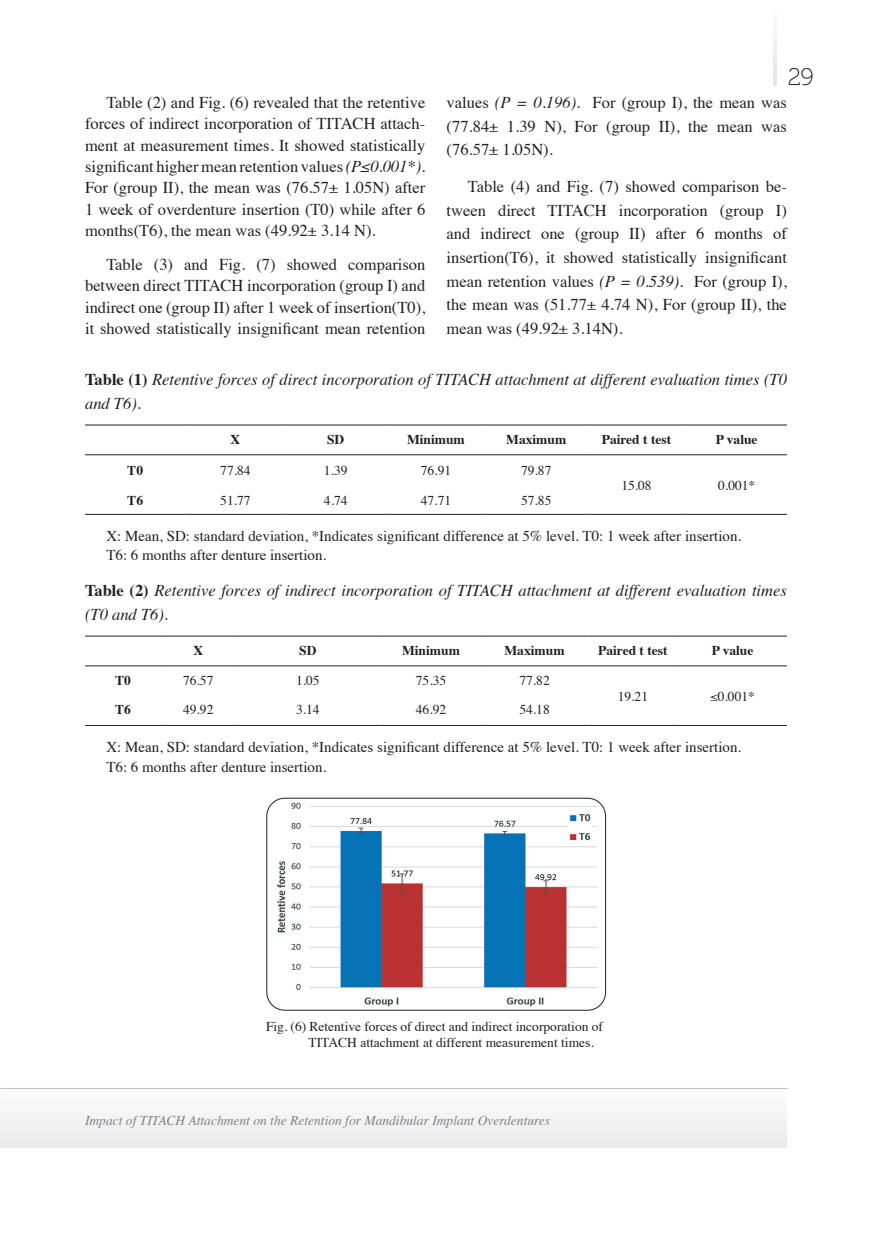
<style>
.page{position:relative;width:872px;height:1234px;background:#fff}
.page>*{position:absolute;margin:0;border:0;box-sizing:border-box;transform-origin:0 0}
.t1{font:24px "Museo 100";color:#231f20}
.t2{font:16.5px/21.3px "Times";color:#231f20;text-align:justify}
.t3{font:italic 16.5px/23.2px "Times";color:#231f20}
.t4{font:15px/19.5px "Times";color:#231f20}
.t5{font:13.5px/16.5px "Times";color:#231f20}
.t6{font:700 13.5px "Times";color:#231f20}
.t7{font:italic 13.5px "Times";color:#808285}
.s1{font-style:italic}
.s2{font-weight:700;font-style:normal}
</style>
<div class="page">
<svg style="left:773px;top:32px;width:3px;height:53px"></svg>
<hr style="left:0;top:1087px;width:787px;height:1px;background:#bcbdc0">
<div style="left:0;top:1094px;width:787px;height:52px;background:#f2f2f3"></div>
<hr style="left:85px;top:424px;width:100px;height:1px;background:#231f20">
<hr style="left:185px;top:424px;width:100px;height:1px;background:#231f20">
<hr style="left:285px;top:424px;width:101px;height:1px;background:#231f20">
<hr style="left:386px;top:424px;width:100px;height:1px;background:#231f20">
<hr style="left:486px;top:424px;width:100px;height:1px;background:#231f20">
<hr style="left:586px;top:424px;width:100px;height:1px;background:#231f20">
<hr style="left:686px;top:424px;width:101px;height:1px;background:#231f20">
<hr style="left:85px;top:454px;width:100px;height:1px;background:#231f20">
<hr style="left:185px;top:454px;width:100px;height:1px;background:#231f20">
<hr style="left:285px;top:454px;width:101px;height:1px;background:#231f20">
<hr style="left:386px;top:454px;width:100px;height:1px;background:#231f20">
<hr style="left:486px;top:454px;width:100px;height:1px;background:#231f20">
<hr style="left:586px;top:454px;width:100px;height:1px;background:#231f20">
<hr style="left:686px;top:454px;width:101px;height:1px;background:#231f20">
<hr style="left:586px;top:514px;width:100px;height:1px;background:#231f20">
<hr style="left:686px;top:514px;width:101px;height:1px;background:#231f20">
<hr style="left:85px;top:514px;width:100px;height:1px;background:#231f20">
<hr style="left:185px;top:514px;width:100px;height:1px;background:#231f20">
<hr style="left:285px;top:514px;width:101px;height:1px;background:#231f20">
<hr style="left:386px;top:514px;width:100px;height:1px;background:#231f20">
<hr style="left:486px;top:514px;width:100px;height:1px;background:#231f20">
<hr style="left:85px;top:635px;width:76px;height:1px;background:#231f20">
<hr style="left:161px;top:635px;width:74px;height:1px;background:#231f20">
<hr style="left:235px;top:635px;width:145px;height:1px;background:#231f20">
<hr style="left:380px;top:635px;width:101px;height:1px;background:#231f20">
<hr style="left:481px;top:635px;width:106px;height:1px;background:#231f20">
<hr style="left:587px;top:635px;width:91px;height:1px;background:#231f20">
<hr style="left:678px;top:635px;width:109px;height:1px;background:#231f20">
<hr style="left:85px;top:665px;width:76px;height:1px;background:#231f20">
<hr style="left:161px;top:665px;width:74px;height:1px;background:#231f20">
<hr style="left:235px;top:665px;width:145px;height:1px;background:#231f20">
<hr style="left:380px;top:665px;width:101px;height:1px;background:#231f20">
<hr style="left:481px;top:665px;width:106px;height:1px;background:#231f20">
<hr style="left:587px;top:665px;width:91px;height:1px;background:#231f20">
<hr style="left:678px;top:665px;width:109px;height:1px;background:#231f20">
<hr style="left:587px;top:725px;width:91px;height:1px;background:#231f20">
<hr style="left:678px;top:725px;width:109px;height:1px;background:#231f20">
<hr style="left:85px;top:725px;width:76px;height:1px;background:#231f20">
<hr style="left:161px;top:725px;width:74px;height:1px;background:#231f20">
<hr style="left:235px;top:725px;width:145px;height:1px;background:#231f20">
<hr style="left:380px;top:725px;width:101px;height:1px;background:#231f20">
<hr style="left:481px;top:725px;width:106px;height:1px;background:#231f20">
<img style="left:267px;top:799px;width:338px;height:210px">
<div style="left:266px;top:797px;width:340px;height:213px;border:1px solid #231f20;border-radius:18px"></div>
<h1 class="t1" style="left:787px;top:64px;width:28px">29</h1>
<p class="t2" style="left:85px;top:90px;width:342px;text-indent:21px">Table (2) and Fig. (6) revealed that the retentive forces of indirect incorporation of TITACH attach&shy;ment at measurement times. It showed statistically significant higher mean retention values <span class="s1">(P≤0.001*)</span>.<br>For (group II), the mean was (76.57± 1.05N) after 1 week of overdenture insertion (T0) while after 6 months(T6), the mean was (49.92± 3.14 N).</p>
<p class="t2" style="left:85px;top:252px;width:342px;text-indent:21px">Table (3) and Fig. (7) showed comparison between direct TITACH incorporation (group I) and indirect one (group II) after 1 week of insertion(T0), it showed statistically insignificant mean retention</p>
<p class="t3" style="left:85px;top:367px;width:703px"><span class="s2">Table (1)</span> Retentive forces of direct incorporation of TITACH attachment at different evaluation times (T0 and T6).</p>
<p class="t6" style="left:231px;top:426px;width:11px">X</p>
<p class="t6" style="left:327px;top:426px;width:19px">SD</p>
<p class="t6" style="left:407px;top:426px;width:59px">Minimum</p>
<p class="t6" style="left:506px;top:426px;width:61px">Maximum</p>
<p class="t6" style="left:602px;top:426px;width:71px">Paired t test</p>
<p class="t6" style="left:716px;top:426px;width:43px">P value</p>
<p class="t6" style="left:127px;top:457px;width:17px">T0</p>
<p class="t5" style="left:220px;top:460px;width:32px">77.84</p>
<p class="t5" style="left:324px;top:460px;width:25px">1.39</p>
<p class="t5" style="left:421px;top:460px;width:32px">76.91</p>
<p class="t5" style="left:521px;top:460px;width:32px">79.87</p>
<p class="t5" style="left:621px;top:475px;width:32px">15.08</p>
<p class="t5" style="left:718px;top:475px;width:39px">0.001*</p>
<p class="t6" style="left:127px;top:487px;width:17px">T6</p>
<p class="t5" style="left:220px;top:490px;width:32px">51.77</p>
<p class="t5" style="left:324px;top:490px;width:25px">4.74</p>
<p class="t5" style="left:421px;top:490px;width:32px">47.71</p>
<p class="t5" style="left:521px;top:490px;width:32px">57.85</p>
<p class="t4" style="left:106px;top:525px;width:636px">X: Mean, SD: standard deviation, *Indicates significant difference at 5% level. T0: 1 week after insertion.<br>T6: 6 months after denture insertion.</p>
<p class="t3" style="left:85px;top:578px;width:703px"><span class="s2">Table (2)</span> Retentive forces of indirect incorporation of TITACH attachment at different evaluation times (T0 and T6).</p>
<p class="t6" style="left:193px;top:637px;width:11px">X</p>
<p class="t6" style="left:299px;top:637px;width:19px">SD</p>
<p class="t6" style="left:402px;top:637px;width:59px">Minimum</p>
<p class="t6" style="left:504px;top:637px;width:61px">Maximum</p>
<p class="t6" style="left:598px;top:637px;width:71px">Paired t test</p>
<p class="t6" style="left:712px;top:637px;width:43px">P value</p>
<p class="t6" style="left:115px;top:667px;width:17px">T0</p>
<p class="t5" style="left:183px;top:670px;width:32px">76.57</p>
<p class="t5" style="left:296px;top:670px;width:25px">1.05</p>
<p class="t5" style="left:416px;top:670px;width:32px">75.35</p>
<p class="t5" style="left:519px;top:670px;width:32px">77.82</p>
<p class="t5" style="left:618px;top:686px;width:32px">19.21</p>
<p class="t5" style="left:710px;top:686px;width:46px">≤0.001*</p>
<p class="t6" style="left:115px;top:696px;width:17px">T6</p>
<p class="t5" style="left:183px;top:700px;width:32px">49.92</p>
<p class="t5" style="left:296px;top:700px;width:25px">3.14</p>
<p class="t5" style="left:416px;top:700px;width:32px">46.92</p>
<p class="t5" style="left:519px;top:700px;width:32px">54.18</p>
<p class="t4" style="left:106px;top:735px;width:636px">X: Mean, SD: standard deviation, *Indicates significant difference at 5% level. T0: 1 week after insertion.<br>T6: 6 months after denture insertion.</p>
<p class="t2" style="left:446px;top:89px;width:342px;line-height:23.7px">values <span class="s1">(P = 0.196).</span> For (group I), the mean was (77.84± 1.39 N), For (group II), the mean was (76.57± 1.05N).</p>
<p class="t2" style="left:446px;top:173px;width:342px;line-height:23.7px;text-indent:21px">Table (4) and Fig. (7) showed comparison be&shy;tween direct TITACH incorporation (group I) and indirect one (group II) after 6 months of insertion(T6), it showed statistically insignificant mean retention values <span class="s1">(P = 0.539).</span> For (group I), the mean was (51.77± 4.74 N), For (group II), the mean was (49.92± 3.14N).</p>
<p class="t5" style="left:308px;top:1016px;width:296px;text-indent:-43px">Fig. (6) Retentive forces of direct and indirect incorporation of<br>TITACH attachment at different measurement times.</p>
<p class="t7" style="left:85px;top:1108px;width:466px">Impact of TITACH Attachment on the Retention for Mandibular Implant Overdentures</p>
</div>
